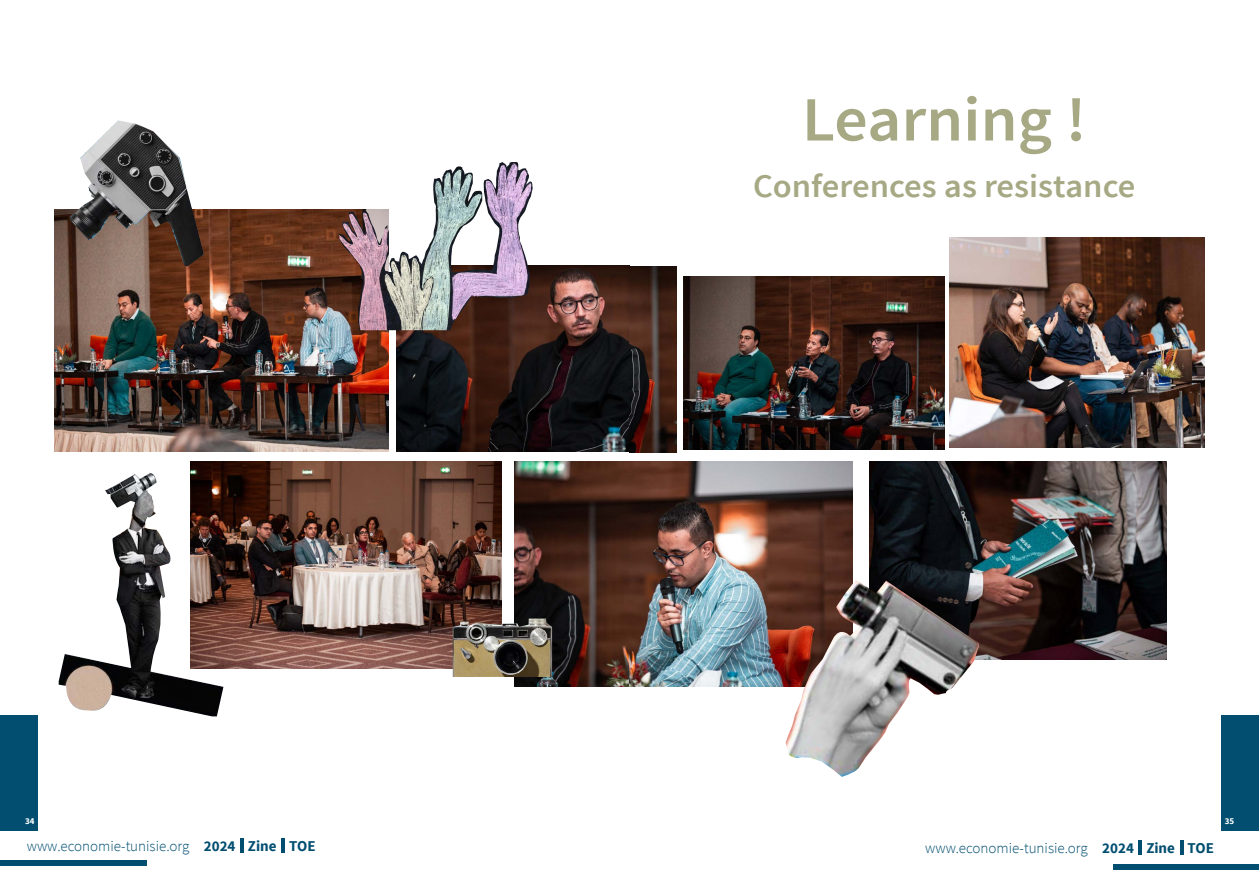
<style>
.page{position:relative;width:1259px;height:893px;background:#fff}
.page>*{position:absolute;margin:0;border:0;box-sizing:border-box;transform-origin:0 0}
.t1{font:600 63px "Source Sans Pro";color:#a6a984;scale:1.05 1}
.t2{font:600 33px "Source Sans Pro";color:#a6a984;scale:1.05 1}
.t3{font:300 15px "Source Sans Pro";color:#024e70}
.t4{font:700 9px "Source Sans Pro";color:#fff}
.s1{font-weight:700}
</style>
<div class="page">
<div style="left:1221px;top:715px;width:38px;height:116px;background:#024e70"></div>
<div style="left:1113px;top:865px;width:146px;height:5px;background:#024e70"></div>
<hr style="left:1180px;top:840px;width:3px;height:15px;background:#024e70">
<hr style="left:1138px;top:840px;width:3px;height:15px;background:#024e70">
<div style="left:0;top:715px;width:38px;height:116px;background:#024e70"></div>
<div style="left:0;top:860px;width:147px;height:5px;background:#024e70"></div>
<hr style="left:282px;top:838px;width:3px;height:14px;background:#024e70">
<hr style="left:240px;top:838px;width:3px;height:14px;background:#024e70">
<img style="left:190px;top:461px;width:311px;height:208px">
<img style="left:396px;top:265px;width:233px;height:186px">
<img style="left:54px;top:209px;width:334px;height:243px">
<img style="left:514px;top:461px;width:338px;height:226px">
<img style="left:59px;top:473px;width:164px;height:243px">
<img style="left:339px;top:162px;width:176px;height:167px">
<img style="left:70px;top:120px;width:134px;height:146px">
<img style="left:453px;top:619px;width:99px;height:58px">
<img style="left:629px;top:267px;width:47px;height:186px">
<img style="left:683px;top:276px;width:261px;height:174px">
<img style="left:870px;top:461px;width:296px;height:198px">
<img style="left:949px;top:237px;width:256px;height:211px">
<img style="left:785px;top:580px;width:194px;height:197px">
<h1 class="t1" style="left:802px;top:80px;width:272px">Learning !</h1>
<h2 class="t2" style="left:753px;top:165px;width:366px">Conferences as resistance</h2>
<p class="t4" style="left:25px;top:815px;width:11px">34</p>
<p class="t4" style="left:1224px;top:816px;width:11px">35</p>
<p class="t3" style="left:27px;top:837px;width:290px">www.economie-tunisie.org <span class="s1">2024 Zine TOE</span></p>
<p class="t3" style="left:925px;top:839px;width:290px">www.economie-tunisie.org <span class="s1">2024 Zine TOE</span></p>
</div>
